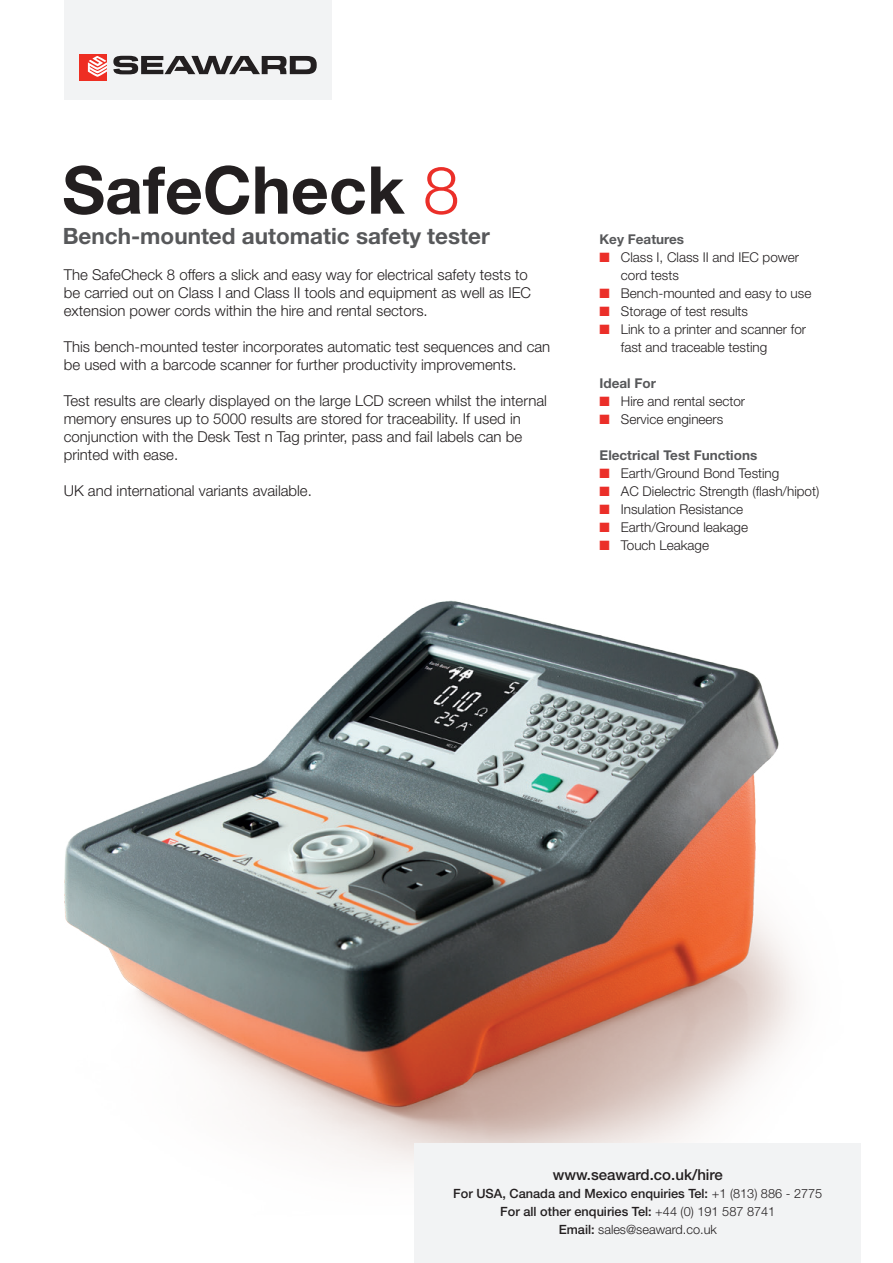
<style>
.page{position:relative;width:893px;height:1263px;background:#fff}
.page>*{position:absolute;margin:0;border:0;box-sizing:border-box;transform-origin:0 0}
.t1{font:700 66px "Helvetica Neue";color:#231f20}
.t2{font:700 22.5px "Helvetica Neue";color:#57585a}
.t3{font:300 15px/18px "Helvetica Neue";color:#231f20}
.t4{font:500 15px "Helvetica Neue";color:#231f20}
.t5{font:300 13.5px/18px "Helvetica Neue";color:#231f20}
.t6{font:700 13.5px "Helvetica Neue";color:#57585a}
.t7{font:500 12.75px/18px "Helvetica Neue";color:#231f20;text-align:center}
.s1{font-weight:300;color:#eb2f29}
.s2{color:#eb2f29}
.s3{font-weight:300}
</style>
<div class="page">
<img style="left:64px;top:600px;width:797px;height:616px">
<div style="left:64px;top:0;width:268px;height:100px;background:#f2f3f4"></div>
<div style="left:79px;top:54px;width:28px;height:27px;background:#ee2e22"></div>
<svg style="left:88px;top:56px;width:19px;height:21px"></svg>
<svg style="left:113px;top:56px;width:204px;height:18px"></svg>
<div style="left:415px;top:1144px;width:446px;height:119px;background:#f2f3f4"></div>
<h1 class="t1" style="left:62px;top:149px;width:399px">SafeCheck <span class="s1">8</span></h1>
<h2 class="t2" style="left:63px;top:222px;width:429px">Bench-mounted automatic safety tester</h2>
<p class="t3" style="left:64px;top:265px;width:469px">The SafeCheck 8 offers a slick and easy way for electrical safety tests to be carried out on Class I and Class II tools and equipment as well as IEC extension power cords within the hire and rental sectors.</p>
<p class="t3" style="left:64px;top:337px;width:488px">This bench-mounted tester incorporates automatic test sequences and can be used with a barcode scanner for further productivity improvements.</p>
<p class="t3" style="left:64px;top:391px;width:485px">Test results are clearly displayed on the large LCD screen whilst the internal memory ensures up to 5000 results are stored for traceability. If used in conjunction with the Desk Test n Tag printer, pass and fail labels can be printed with ease.</p>
<p class="t3" style="left:64px;top:481px;width:250px">UK and international variants available.</p>
<p class="t6" style="left:600px;top:231px;width:86px">Key Features</p>
<p class="t5" style="left:621px;top:248px;width:180px;text-indent:-21px"><span class="s2">■</span> Class I, Class II and IEC power cord tests</p>
<p class="t5" style="left:600px;top:284px;width:213px"><span class="s2">■</span> Bench-mounted and easy to use</p>
<p class="t5" style="left:600px;top:302px;width:150px"><span class="s2">■</span> Storage of test results</p>
<p class="t5" style="left:621px;top:320px;width:187px;text-indent:-21px"><span class="s2">■</span> Link to a printer and scanner for fast and traceable testing</p>
<p class="t6" style="left:600px;top:375px;width:58px">Ideal For</p>
<p class="t5" style="left:600px;top:392px;width:147px"><span class="s2">■</span> Hire and rental sector</p>
<p class="t5" style="left:600px;top:410px;width:125px"><span class="s2">■</span> Service engineers</p>
<p class="t6" style="left:600px;top:447px;width:159px">Electrical Test Functions</p>
<p class="t5" style="left:600px;top:464px;width:181px"><span class="s2">■</span> Earth/Ground Bond Testing</p>
<p class="t5" style="left:600px;top:482px;width:221px"><span class="s2">■</span> AC Dielectric Strength (flash/hipot)</p>
<p class="t5" style="left:600px;top:500px;width:145px"><span class="s2">■</span> Insulation Resistance</p>
<p class="t5" style="left:600px;top:518px;width:150px"><span class="s2">■</span> Earth/Ground leakage</p>
<p class="t5" style="left:600px;top:536px;width:111px"><span class="s2">■</span> Touch Leakage</p>
<p class="t4" style="left:553px;top:1165px;width:172px">www.seaward.co.uk/hire</p>
<p class="t7" style="left:453px;top:1184px;width:371px">For USA, Canada and Mexico enquiries Tel: <span class="s3">+1 (813) 886 - 2775<br></span>For all other enquiries Tel: <span class="s3">+44 (0) 191 587 8741<br></span>Email: <span class="s3">sales@seaward.co.uk</span></p>
</div>
